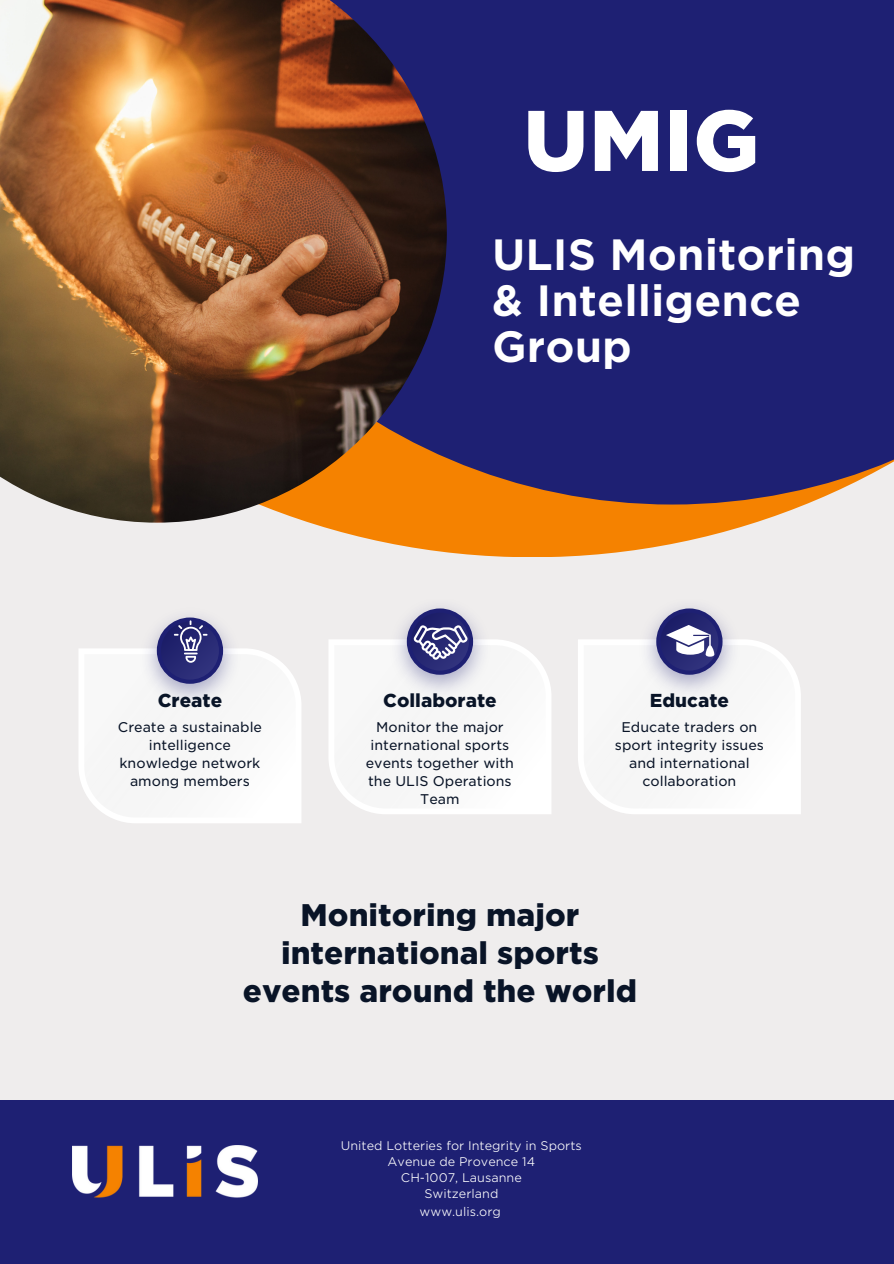
<style>
.page{position:relative;width:894px;height:1264px;background:#fff}
.page>*{position:absolute;margin:0;border:0;box-sizing:border-box;transform-origin:0 0}
.t1{font:900 82.5px "Gotham S Sm";color:#fff}
.t2{font:700 42px/46.2px "Gotham S Sm";color:#fff}
.t3{font:900 30px/38.2px "Gotham S Sm";color:#091427;text-align:center}
.t4{font:900 18px "Gotham S Sm";color:#091427}
.t5{font:13.5px/18px "Gotham S Sm";color:#091427;text-align:center}
.t6{font:300 12px "Gotham S Sm";color:#fff}
</style>
<div class="page">
<div style="left:0;top:0;width:893px;height:1263px;background:#efeded"></div>
<svg style="left:139px;top:504px;width:667px;height:53px;fill:#f58200"></svg>
<div style="left:103px;top:0;width:790px;height:504px;background:#1e2073"></div>
<img style="left:0;top:0;width:446px;height:522px">
<img style="left:406px;top:607px;width:68px;height:18px">
<svg style="left:406px;top:608px;width:67px;height:66px"></svg>
<div style="left:411px;top:612px;width:58px;height:58px;background:#1f216c;border-radius:50%"></div>
<img style="left:656px;top:607px;width:68px;height:18px">
<svg style="left:656px;top:608px;width:66px;height:66px"></svg>
<div style="left:660px;top:612px;width:58px;height:58px;background:#1f216c;border-radius:50%"></div>
<div style="left:0;top:1100px;width:893px;height:163px;background:#1e2073"></div>
<svg style="left:329px;top:625px;width:222px;height:189px"></svg>
<svg style="left:578px;top:625px;width:222px;height:189px"></svg>
<svg style="left:79px;top:620px;width:222px;height:203px"></svg>
<img style="left:72px;top:1145px;width:185px;height:53px">
<h3 class="t1" style="left:523px;top:92px;width:238px">UMIG</h3>
<p class="t2" style="left:492px;top:231px;width:364px">ULIS Monitoring &amp; Intelligence<br>Group</p>
<h1 class="t4" style="left:158px;top:690px;width:66px">Create</h1>
<h2 class="t5" style="left:118px;top:718px;width:146px">Create a sustainable intelligence knowledge network among members</h2>
<h4 class="t4" style="left:383px;top:690px;width:115px">Collaborate</h4>
<h5 class="t4" style="left:649px;top:690px;width:81px">Educate</h5>
<p class="t5" style="left:366px;top:718px;width:150px">Monitor the major international sports events together with the ULIS Operations<br>Team</p>
<p class="t5" style="left:614px;top:718px;width:150px">Educate traders on sport integrity issues and international collaboration</p>
<h4 class="t3" style="left:243px;top:895px;width:395px">Monitoring major international sports events around the world</h4>
<p class="t6" style="left:341px;top:1138px;width:242px">United Lotteries for Integrity in Sports</p>
<p class="t6" style="left:387px;top:1154px;width:149px">Avenue de Provence 14</p>
<h4 class="t6" style="left:401px;top:1170px;width:122px">CH-1007, Lausanne</h4>
<h5 class="t6" style="left:424px;top:1186px;width:75px">Switzerland</h5>
<h5 class="t6" style="left:419px;top:1204px;width:83px">www.ulis.org</h5>
</div>
